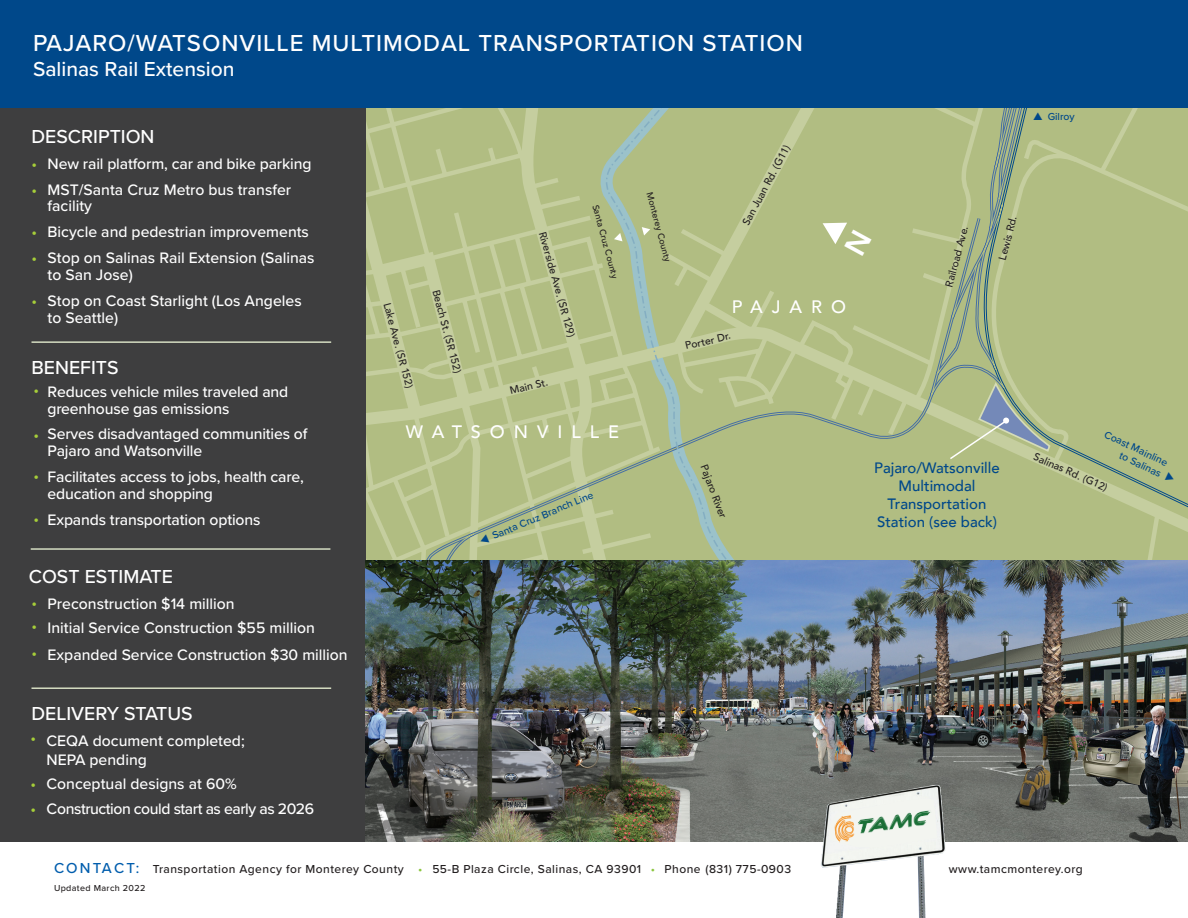
<style>
.page{position:relative;width:1188px;height:918px;background:#fff}
.page>*{position:absolute;margin:0;border:0;box-sizing:border-box;transform-origin:0 0}
.t1{font:500 24px "Proxima Nova";letter-spacing:.04em;color:#fff}
.t2{font:500 21px "Proxima Nova";color:#fff}
.t3{font:500 19.5px "Proxima Nova";color:#fff}
.t4{font:500 18px "Avenir";letter-spacing:.5em;color:#fff}
.t5{font:500 15.75px/17px "Proxima Nova";color:#fff}
.t6{font:500 15.75px "Proxima Nova";letter-spacing:-.03em;color:#fff}
.t7{font:500 15.75px "Proxima Nova";color:#a6ce39}
.t8{font:500 15px/18px "Avenir";color:#00488a;text-align:center}
.t9{font:500 12px "Proxima Nova";letter-spacing:.04em;color:#231f20}
.t10{font:500 10.5px "Avenir";color:#231f20}
.t11{font:500 10.5px/12.6px "Proxima Nova";color:#00488a}
.t12{font:500 9px "Avenir";color:#231f20}
.t13{font:500 9px "Proxima Nova";letter-spacing:.04em;color:#231f20}
.s1{color:#a6ce39}
.s2{font-size:15px;color:#015dad}
.s3{color:#8bc63e}
</style>
<div class="page">
<svg style="left:388px;top:108px;width:800px;height:453px;background:#b0bc84"></svg>
<svg style="left:948px;top:382px;width:104px;height:79px;background:#abb893"></svg>
<svg style="left:365px;top:227px;width:236px;height:334px;background:#b5c08a"></svg>
<svg style="left:601px;top:108px;width:141px;height:453px;background:#b0be8b"></svg>
<div style="left:0;top:0;width:1188px;height:108px;background:#00488a"></div>
<div style="left:0;top:108px;width:365px;height:733px;background:#3e3e3f"></div>
<hr style="left:32px;top:341px;width:299px;height:2px;background:#d5ddc2">
<img style="left:365px;top:561px;width:823px;height:280px">
<img style="left:821px;top:785px;width:124px;height:133px">
<hr style="left:31px;top:548px;width:299px;height:2px;background:#d5ddc2">
<hr style="left:32px;top:687px;width:299px;height:2px;background:#d5ddc2">
<svg style="left:829px;top:798px;width:108px;height:50px"></svg>
<img style="left:834px;top:805px;width:99px;height:36px">
<img style="left:834px;top:806px;width:98px;height:37px">
<svg style="left:1034px;top:113px;width:8px;height:7px"></svg>
<svg style="left:823px;top:223px;width:49px;height:33px;background:#bdc795"></svg>
<h1 class="t1" style="left:33px;top:25px;width:772px">PAJARO/WATSONVILLE MULTIMODAL TRANSPORTATION STATION</h1>
<h2 class="t2" style="left:33px;top:53px;width:203px">Salinas Rail Extension</h2>
<p class="t3" style="left:32px;top:122px;width:125px">DESCRIPTION</p>
<p class="t5" style="left:32px;top:154px;width:281px"><span class="s1">•</span> New rail platform, car and bike parking</p>
<p class="t5" style="left:48px;top:180px;width:245px;text-indent:-16px"><span class="s1">•</span> MST/Santa Cruz Metro bus transfer facility</p>
<p class="t5" style="left:32px;top:223px;width:279px"><span class="s1">•</span> Bicycle and pedestrian improvements</p>
<p class="t5" style="left:48px;top:249px;width:269px;text-indent:-16px"><span class="s1">•</span> Stop on Salinas Rail Extension (Salinas to San Jose)</p>
<p class="t5" style="left:48px;top:292px;width:256px;text-indent:-16px"><span class="s1">•</span> Stop on Coast Starlight (Los Angeles to Seattle)</p>
<p class="t3" style="left:32px;top:353px;width:89px">BENEFITS</p>
<p class="t5" style="left:47px;top:382px;width:242px;text-indent:-14px"><span class="s1">•</span> Reduces vehicle miles traveled and greenhouse gas emissions</p>
<p class="t5" style="left:47px;top:425px;width:262px;text-indent:-14px"><span class="s1">•</span> Serves disadvantaged communities of<br>Pajaro and Watsonville</p>
<p class="t5" style="left:47px;top:468px;width:258px;text-indent:-14px"><span class="s1">•</span> Facilitates access to jobs, health care, education and shopping</p>
<p class="t5" style="left:33px;top:511px;width:229px"><span class="s1">•</span> Expands transportation options</p>
<p class="t3" style="left:29px;top:562px;width:146px">COST ESTIMATE</p>
<p class="t5" style="left:48px;top:592px;width:269px;line-height:23.5px">Preconstruction $14 million<br>Initial Service Construction $55 million</p>
<p class="t5" style="left:32px;top:646px;width:318px"><span class="s1">•</span> Expanded Service Construction $30 million</p>
<p class="t7" style="left:31px;top:591px;width:7px">•</p>
<p class="t7" style="left:32px;top:614px;width:7px">•</p>
<p class="t3" style="left:32px;top:699px;width:163px">DELIVERY STATUS</p>
<p class="t5" style="left:46px;top:731px;width:200px;line-height:18.9px;text-indent:-16px"><sup>•</sup> CEQA document completed;<br>NEPA pending</p>
<p class="t5" style="left:30px;top:775px;width:208px"><span class="s1">•</span> Conceptual designs at 60%</p>
<p class="t6" style="left:30px;top:797px;width:285px"><span class="s1">•</span> Construction could start as early as 2026</p>
<p class="t10" style="left:737px;top:220px;width:91px;rotate:-62deg">San Juan Rd. (G11)</p>
<p class="t12" style="left:657px;top:190px;width:73px;rotate:75deg">Monterey County</p>
<p class="t12" style="left:603px;top:203px;width:77px;rotate:75deg">Santa Cruz County</p>
<p class="t10" style="left:551px;top:229px;width:110px;rotate:74deg">Riverside Ave. (SR 129)</p>
<p class="t10" style="left:445px;top:287px;width:87px;rotate:75deg">Beach St. (SR 152)</p>
<p class="t10" style="left:396px;top:300px;width:89px;rotate:75deg">Lake Ave. (SR 152)</p>
<p class="t4" style="left:732px;top:291px;width:116px">PAJARO</p>
<p class="t4" style="left:406px;top:416px;width:215px">WATSONVILLE</p>
<p class="t10" style="left:683px;top:337px;width:48px;rotate:-13deg">Porter Dr.</p>
<p class="t10" style="left:508px;top:382px;width:40px;rotate:-13deg">Main St.</p>
<p class="t11" style="left:478px;top:536px;width:124px;rotate:-23deg">▼ Santa Cruz Branch Line</p>
<p class="t10" style="left:712px;top:462px;width:58px;rotate:69deg">Pajaro River</p>
<p class="t11" style="left:1048px;top:110px;width:28px">Gilroy</p>
<p class="t10" style="left:940px;top:284px;width:64px;rotate:-75deg">Railroad Ave.</p>
<p class="t10" style="left:993px;top:257px;width:47px;rotate:-75deg">Lewis Rd.</p>
<p class="t8" style="left:874px;top:458px;width:127px">Pajaro/Watsonville<br>Multimodal<br>Transportation<br>Station (see back)</p>
<p class="t11" style="left:1128px;top:437px;width:61px;text-indent:-22px;rotate:25deg">Coast Mainline<br>to Salinas ◆</p>
<p class="t10" style="left:1038px;top:448px;width:81px;rotate:24deg">Salinas Rd. (G12)</p>
<p class="t9" style="left:54px;top:860px;width:739px"><span class="s2">CONTACT:</span> Transportation Agency for Monterey County <span class="s3">•</span> 55-B Plaza Circle, Salinas, CA 93901 <span class="s3">•</span> Phone (831) 775-0903</p>
<p class="t9" style="left:949px;top:860px;width:135px">www.tamcmonterey.org</p>
<p class="t13" style="left:54px;top:881px;width:93px">Updated March 2022</p>
</div>
